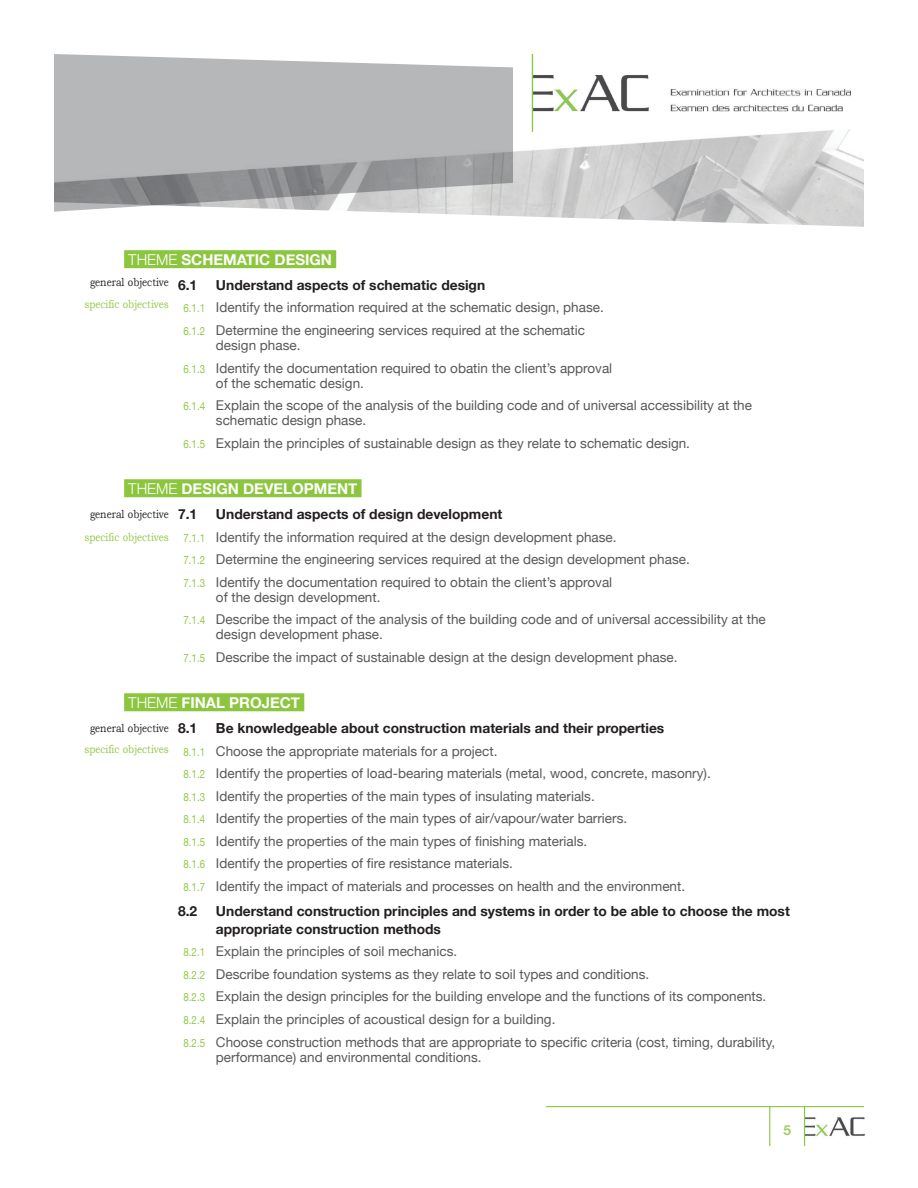
<style>
.page{position:relative;width:918px;height:1188px;background:#fff}
.page>*{position:absolute;margin:0;border:0;box-sizing:border-box;transform-origin:0 0}
.titre_point{font:700 15px "Helvetica Neue";color:#fff}
.sous_titres{font:700 13.8px/18px "Helvetica Neue";color:#231f20}
.t1{font:700 13.8px "Helvetica Neue";color:#a2cf62}
.sous_points{font:13.5px/15px "Helvetica Neue";color:#57585a}
.t2{font:11.4px "Bookman Old Style";color:#92c947;scale:.85 1}
.t3{font:11.4px "Bookman Old Style";color:#231f20;scale:.85 1}
.s1{font-weight:300}
.s2{font-size:11.4px;color:#92c947}
</style>
<div class="page">
<img style="left:799px;top:1107px;width:66px;height:39px">
<img style="left:386px;top:90px;width:478px;height:137px">
<img style="left:523px;top:54px;width:327px;height:78px">
<svg style="left:54px;top:54px;width:459px;height:158px;background:#b4b5b7"></svg>
<hr style="left:804px;top:1106px;width:1px;height:40px;background:#8bc63e">
<hr style="left:769px;top:1106px;width:1px;height:40px;background:#8bc63e">
<hr style="left:546px;top:1106px;width:318px;height:1px;background:#8bc63e">
<hr style="left:532px;top:54px;width:1px;height:78px;background:#8bc63e">
<div style="left:124px;top:250px;width:212px;height:18px;background:#8bc63e"></div>
<div style="left:124px;top:479px;width:238px;height:18px;background:#8bc63e"></div>
<div style="left:124px;top:693px;width:180px;height:18px;background:#8bc63e"></div>
<p class="titre_point" style="left:128px;top:248px;width:205px"><span class="s1">THEME</span> SCHEMATIC DESIGN</p>
<p class="sous_titres" style="left:178px;top:276px;width:21px">6.1</p>
<p class="sous_titres" style="left:216px;top:276px;width:271px">Understand aspects of schematic design</p>
<p class="sous_points" style="left:184px;top:301px;width:422px"><span class="s2">6.1.1</span> Identify the information required at the schematic design, phase.</p>
<p class="sous_points" style="left:216px;top:324px;width:371px;text-indent:-32px"><span class="s2">6.1.2</span> Determine the engineering services required at the schematic design phase.</p>
<p class="sous_points" style="left:216px;top:361px;width:398px;text-indent:-32px"><span class="s2">6.1.3</span> Identify the documentation required to obatin the client’s approval of the schematic design.</p>
<p class="sous_points" style="left:216px;top:399px;width:538px;text-indent:-32px"><span class="s2">6.1.4</span> Explain the scope of the analysis of the building code and of universal accessibility at the schematic design phase.</p>
<p class="sous_points" style="left:184px;top:436px;width:508px"><span class="s2">6.1.5</span> Explain the principles of sustainable design as they relate to schematic design.</p>
<p class="titre_point" style="left:128px;top:477px;width:231px"><span class="s1">THEME</span> DESIGN DEVELOPMENT</p>
<p class="sous_titres" style="left:178px;top:505px;width:21px">7.1</p>
<p class="sous_titres" style="left:216px;top:505px;width:288px">Understand aspects of design development</p>
<p class="sous_points" style="left:184px;top:530px;width:435px"><span class="s2">7.1.1</span> Identify the information required at the design development phase.</p>
<p class="sous_points" style="left:184px;top:553px;width:508px"><span class="s2">7.1.2</span> Determine the engineering services required at the design development phase.</p>
<p class="sous_points" style="left:216px;top:575px;width:398px;text-indent:-32px"><span class="s2">7.1.3</span> Identify the documentation required to obtain the client’s approval of the design development.</p>
<p class="sous_points" style="left:216px;top:613px;width:551px;text-indent:-32px"><span class="s2">7.1.4</span> Describe the impact of the analysis of the building code and of universal accessibility at the design development phase.</p>
<p class="sous_points" style="left:184px;top:650px;width:496px"><span class="s2">7.1.5</span> Describe the impact of sustainable design at the design development phase.</p>
<p class="titre_point" style="left:128px;top:691px;width:173px"><span class="s1">THEME</span> FINAL PROJECT</p>
<p class="sous_titres" style="left:178px;top:719px;width:21px">8.1</p>
<p class="sous_titres" style="left:216px;top:719px;width:450px">Be knowledgeable about construction materials and their properties</p>
<p class="sous_points" style="left:184px;top:744px;width:315px"><span class="s2">8.1.1</span> Choose the appropriate materials for a project.</p>
<p class="sous_points" style="left:184px;top:767px;width:529px"><span class="s2">8.1.2</span> Identify the properties of load-bearing materials (metal, wood, concrete, masonry).</p>
<p class="sous_points" style="left:184px;top:789px;width:413px"><span class="s2">8.1.3</span> Identify the properties of the main types of insulating materials.</p>
<p class="sous_points" style="left:184px;top:812px;width:445px"><span class="s2">8.1.4</span> Identify the properties of the main types of air/vapour/water barriers.</p>
<p class="sous_points" style="left:184px;top:834px;width:405px"><span class="s2">8.1.5</span> Identify the properties of the main types of finishing materials.</p>
<p class="sous_points" style="left:184px;top:857px;width:331px"><span class="s2">8.1.6</span> Identify the properties of fire resistance materials.</p>
<p class="sous_points" style="left:184px;top:879px;width:503px"><span class="s2">8.1.7</span> Identify the impact of materials and processes on health and the environment.</p>
<p class="sous_titres" style="left:178px;top:902px;width:21px">8.2</p>
<p class="sous_titres" style="left:216px;top:902px;width:575px">Understand construction principles and systems in order to be able to choose the most appropriate construction methods</p>
<p class="sous_points" style="left:184px;top:945px;width:275px"><span class="s2">8.2.1</span> Explain the principles of soil mechanics.</p>
<p class="sous_points" style="left:184px;top:967px;width:467px"><span class="s2">8.2.2</span> Describe foundation systems as they relate to soil types and conditions.</p>
<p class="sous_points" style="left:184px;top:990px;width:584px"><span class="s2">8.2.3</span> Explain the design principles for the building envelope and the functions of its components.</p>
<p class="sous_points" style="left:184px;top:1012px;width:373px"><span class="s2">8.2.4</span> Explain the principles of acoustical design for a building.</p>
<p class="sous_points" style="left:216px;top:1035px;width:561px;text-indent:-32px"><span class="s2">8.2.5</span> Choose construction methods that are appropriate to specific criteria (cost, timing, durability, performance) and environmental conditions.</p>
<p class="t3" style="left:90px;top:276px;width:94px">general objective</p>
<p class="t2" style="left:84px;top:298px;width:101px">specific objectives</p>
<p class="t3" style="left:90px;top:508px;width:94px">general objective</p>
<p class="t2" style="left:84px;top:530px;width:101px">specific objectives</p>
<p class="t3" style="left:90px;top:721px;width:94px">general objective</p>
<p class="t2" style="left:84px;top:742px;width:101px">specific objectives</p>
<p class="t1" style="left:783px;top:1119px;width:9px">5</p>
</div>
